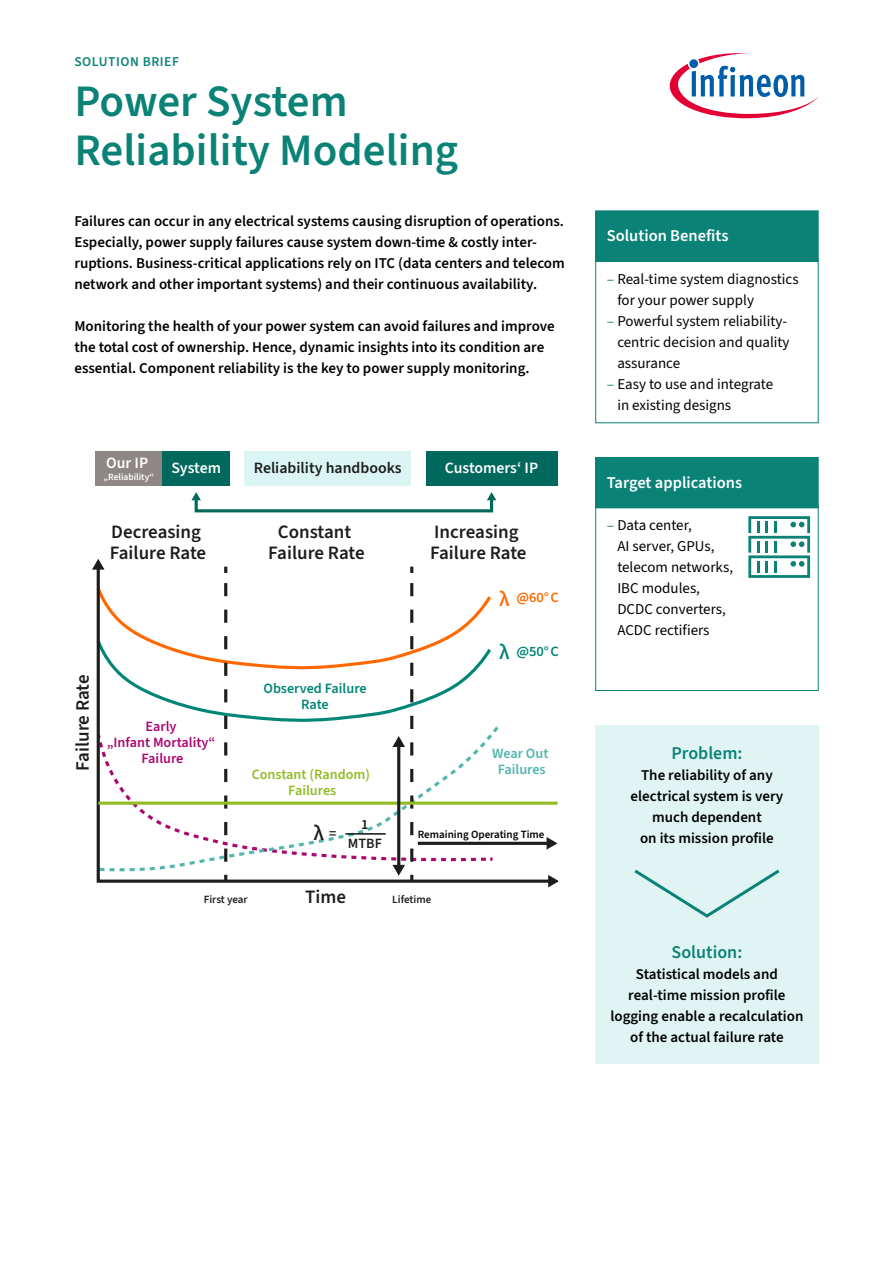
<style>
.page{position:relative;width:893px;height:1263px;background:#fff}
.page>*{position:absolute;margin:0;border:0;box-sizing:border-box;transform-origin:0 0}
.t1{font:600 45px/49.5px "Source Sans 3";color:#0a8276}
.t2{font:600 21.45px "Source Sans 3";color:#1d1d1b}
.t3{font:600 21.45px "Source Sans 3";color:#008576}
.t4{font:600 21.45px "Source Sans 3";color:#ff6900}
.t5{font:600 18.9px/20.9px "Source Sans 3";color:#1d1d1b}
.t6{font:600 18px "Source Sans 3";color:#0a8276}
.t7{font:600 16.5px "Source Sans 3";color:#fff}
.t8{font:600 15.75px "Source Sans 3";color:#fff}
.t9{font:600 15.75px "Source Sans 3";color:#1d1d1b}
.t10{font:600 15px/21px "Source Sans 3";color:#000}
.t11{font:15px/21px "Source Sans 3";color:#000}
.t12{font:600 14.25px/15.8px "Source Sans 3";color:#aa0670;text-align:center}
.t13{font:600 14.25px/15.8px "Source Sans 3";color:#008576;text-align:center}
.t14{font:600 14.25px/15.8px "Source Sans 3";color:#93bb23;text-align:center}
.t15{font:600 14.25px/15.8px "Source Sans 3";color:#51b6ad;text-align:center}
.t16{font:600 14.25px "Source Sans 3";color:#1d1d1b}
.t17{font:600 14.25px "Source Sans 3";color:#ff6900}
.t18{font:600 13.5px "Source Sans 3";letter-spacing:.04em;color:#0a8276}
.t19{font:600 11.1px "Source Sans 3";color:#000}
.t20{font:600 11.1px "Source Sans 3";color:#1d1d1b}
.t21{font:600 9.45px "Source Sans 3";color:#fff}
.s1{color:#0a8276}
</style>
<div class="page">
<div style="left:595px;top:259px;width:224px;height:164px;border:1px solid #0a8276"></div>
<div style="left:596px;top:211px;width:222px;height:50px;background:#0a8276"></div>
<div style="left:595px;top:210px;width:224px;height:51px;border:1px solid #0a8276"></div>
<svg style="left:670px;top:53px;width:148px;height:66px"></svg>
<div style="left:595px;top:505px;width:224px;height:186px;border:1px solid #0a8276"></div>
<div style="left:596px;top:458px;width:222px;height:50px;background:#0a8276"></div>
<div style="left:595px;top:457px;width:224px;height:51px;border:1px solid #0a8276"></div>
<svg style="left:748px;top:516px;width:62px;height:62px"></svg>
<svg style="left:96px;top:726px;width:452px;height:157px"></svg>
<svg style="left:548px;top:875px;width:10px;height:12px"></svg>
<div style="left:95px;top:451px;width:67px;height:35px;background:#8e8786"></div>
<div style="left:162px;top:451px;width:68px;height:35px;background:#00685c"></div>
<div style="left:244px;top:451px;width:167px;height:35px;background:#daf5f3"></div>
<div style="left:426px;top:451px;width:131px;height:35px;background:#00685c"></div>
<hr style="left:418px;top:842px;width:130px;height:3px;background:#1d1d1b">
<svg style="left:547px;top:837px;width:10px;height:13px"></svg>
<svg style="left:496px;top:801px;width:61px;height:4px"></svg>
<div style="left:195px;top:497px;width:298px;height:15px;border:3px solid #00685c"></div>
<svg style="left:191px;top:492px;width:10px;height:8px"></svg>
<svg style="left:487px;top:492px;width:9px;height:8px"></svg>
<svg style="left:92px;top:559px;width:404px;height:322px"></svg>
<div style="left:595px;top:725px;width:224px;height:338px;background:#dff4f3"></div>
<svg style="left:634px;top:869px;width:146px;height:49px"></svg>
<p class="t18" style="left:74px;top:53px;width:106px">SOLUTION BRIEF</p>
<h1 class="t1" style="left:74px;top:76px;width:385px">Power System<br>Reliability Modeling</h1>
<p class="t10" style="left:74px;top:210px;width:492px">Failures can occur in any electrical systems causing disruption of operations.<br>Especially, power supply failures cause system down-time &amp; costly inter&shy;ruptions. Business-critical applications rely on ITC (data centers and telecom network and other important systems) and their continuous availability.</p>
<p class="t10" style="left:74px;top:315px;width:482px">Monitoring the health of your power system can avoid failures and improve the total cost of ownership. Hence, dynamic insights into its condition are essential. Component reliability is the key to power supply monitoring.</p>
<p class="t8" style="left:106px;top:452px;width:44px">Our IP</p>
<p class="t21" style="left:104px;top:471px;width:52px">„Reliability“</p>
<p class="t8" style="left:171px;top:458px;width:51px">System</p>
<p class="t9" style="left:254px;top:458px;width:149px">Reliability handbooks</p>
<p class="t8" style="left:445px;top:458px;width:95px">Customers‘ IP</p>
<p class="t5" style="left:72px;top:771px;width:98px;rotate:-90deg">Failure Rate</p>
<p class="t5" style="left:110px;top:521px;width:98px">Decreasing<br>Failure Rate</p>
<p class="t12" style="left:107px;top:718px;width:110px">Early<br>„Infant Mortality“<br>Failure</p>
<p class="t5" style="left:268px;top:521px;width:98px;text-align:center">Constant<br>Failure Rate</p>
<p class="t13" style="left:263px;top:681px;width:105px">Observed Failure<br>Rate</p>
<p class="t14" style="left:252px;top:767px;width:120px">Constant (Random)<br>Failures</p>
<p class="t16" style="left:361px;top:815px;width:9px">1</p>
<p class="t16" style="left:329px;top:824px;width:9px">=</p>
<p class="t16" style="left:348px;top:834px;width:36px">MTBF</p>
<h2 class="t2" style="left:314px;top:819px;width:12px">λ</h2>
<p class="t5" style="left:430px;top:521px;width:98px">Increasing<br>Failure Rate</p>
<h2 class="t4" style="left:499px;top:585px;width:12px">λ</h2>
<p class="t17" style="left:516px;top:588px;width:44px">@60° C</p>
<h2 class="t3" style="left:499px;top:638px;width:12px">λ</h2>
<p class="t13" style="left:516px;top:643px;width:44px">@50° C</p>
<p class="t15" style="left:492px;top:745px;width:58px">Wear Out<br>Failures</p>
<p class="t19" style="left:418px;top:828px;width:128px">Remaining Operating Time</p>
<p class="t20" style="left:204px;top:892px;width:46px">First year</p>
<p class="t5" style="left:305px;top:886px;width:42px">Time</p>
<p class="t20" style="left:392px;top:892px;width:41px">Lifetime</p>
<p class="t7" style="left:607px;top:225px;width:123px">Solution Benefits</p>
<p class="t11" style="left:607px;top:268px;width:193px"><span class="s1">‒</span> Real-time system diagnostics</p>
<p class="t11" style="left:617px;top:289px;width:138px">for your power supply</p>
<p class="t11" style="left:607px;top:310px;width:182px"><span class="s1">‒</span> Powerful system reliability-</p>
<p class="t11" style="left:617px;top:331px;width:174px">centric decision and quality</p>
<p class="t11" style="left:617px;top:352px;width:64px">assurance</p>
<p class="t11" style="left:607px;top:373px;width:168px"><span class="s1">‒</span> Easy to use and integrate</p>
<p class="t11" style="left:617px;top:394px;width:115px">in existing designs</p>
<p class="t7" style="left:607px;top:472px;width:137px">Target applications</p>
<p class="t11" style="left:617px;top:515px;width:117px;text-indent:-11px"><span class="s1">‒</span> Data center,<br>AI server, GPUs, telecom networks,<br>IBC modules,<br>DCDC converters,<br>ACDC rectifiers</p>
<p class="t6" style="left:671px;top:741px;width:73px">Problem:</p>
<p class="t10" style="left:631px;top:764px;width:154px;text-align:center">The reliability of any electrical system is very much dependent<br>on its mission profile</p>
<p class="t6" style="left:672px;top:940px;width:72px">Solution:</p>
<p class="t10" style="left:610px;top:963px;width:195px;text-align:center">Statistical models and real-time mission profile logging enable a recalculation of the actual failure rate</p>
</div>
